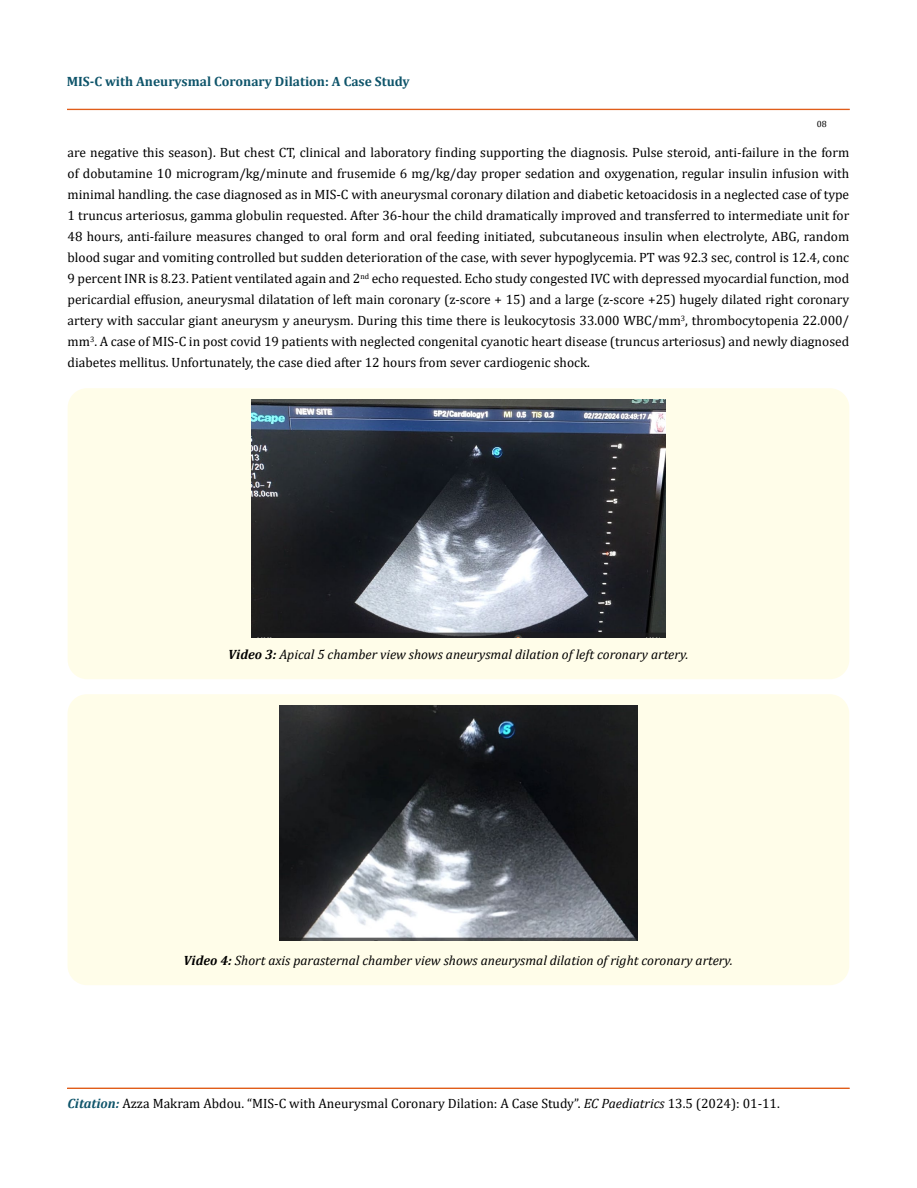
<style>
.page{position:relative;width:917px;height:1188px;background:#fff}
.page>*{position:absolute;margin:0;border:0;box-sizing:border-box;transform-origin:0 0}
.t1{font:13.5px/21px "Cambria";color:#000;text-align:justify}
.t2{font:italic 13.5px "Cambria";color:#000}
.t3{font:700 13.5px "Cambria";color:#0e546a}
.t4{font:9px "Cambria";color:#000}
.s1{font-weight:700}
.s2{font-weight:700;font-style:italic;color:#0e546a}
.s3{font-style:italic}
</style>
<div class="page">
<div style="left:67px;top:109px;width:782px;height:1px;border:1px solid #e05d1a"></div>
<div style="left:67px;top:1088px;width:782px;height:1px;border:1px solid #e05d1a"></div>
<div style="left:68px;top:388px;width:781px;height:291px;background:#fffde9;border-radius:19px"></div>
<img style="left:252px;top:400px;width:413px;height:238px">
<div style="left:67px;top:694px;width:782px;height:291px;background:#fffde9;border-radius:19px"></div>
<img style="left:279px;top:706px;width:358px;height:235px">
<p class="t3" style="left:67px;top:72px;width:344px">MIS-C with Aneurysmal Coronary Dilation: A Case Study</p>
<p class="t4" style="left:816px;top:118px;width:11px">08</p>
<p class="t1" style="left:67px;top:142px;width:783px">are negative this season). But chest CT, clinical and laboratory finding supporting the diagnosis. Pulse steroid, anti-failure in the form of dobutamine 10 microgram/kg/minute and frusemide 6 mg/kg/day proper sedation and oxygenation, regular insulin infusion with minimal handling. the case diagnosed as in MIS-C with aneurysmal coronary dilation and diabetic ketoacidosis in a neglected case of type 1 truncus arteriosus, gamma globulin requested. After 36-hour the child dramatically improved and transferred to intermediate unit for 48 hours, anti-failure measures changed to oral form and oral feeding initiated, subcutaneous insulin when electrolyte, ABG, random blood sugar and vomiting controlled but sudden deterioration of the case, with sever hypoglycemia. PT was 92.3 sec, control is 12.4, conc 9 percent INR is 8.23. Patient ventilated again and 2<sup>nd</sup> echo requested. Echo study congested IVC with depressed myocardial function, mod pericardial effusion, aneurysmal dilatation of left main coronary (z-score + 15) and a large (z-score +25) hugely dilated right coronary artery with saccular giant aneurysm y aneurysm. During this time there is leukocytosis 33.000 WBC/mm<sup>3</sup>, thrombocytopenia 22.000/ mm<sup>3</sup>. A case of MIS-C in post covid 19 patients with neglected congenital cyanotic heart disease (truncus arteriosus) and newly diagnosed diabetes mellitus. Unfortunately, the case died after 12 hours from sever cardiogenic shock.</p>
<p class="t2" style="left:228px;top:645px;width:462px"><span class="s1">Video 3:</span> Apical 5 chamber view shows aneurysmal dilation of left coronary artery.</p>
<p class="t2" style="left:183px;top:951px;width:551px"><span class="s1">Video 4:</span> Short axis parasternal chamber view shows aneurysmal dilation of right coronary artery.</p>
<p class="t1" style="left:68px;top:1093px;width:713px"><span class="s2">Citation:</span> Azza Makram Abdou. “MIS-C with Aneurysmal Coronary Dilation: A Case Study”. <span class="s3">EC Paediatrics</span> 13.5 (2024): 01-11.</p>
</div>
